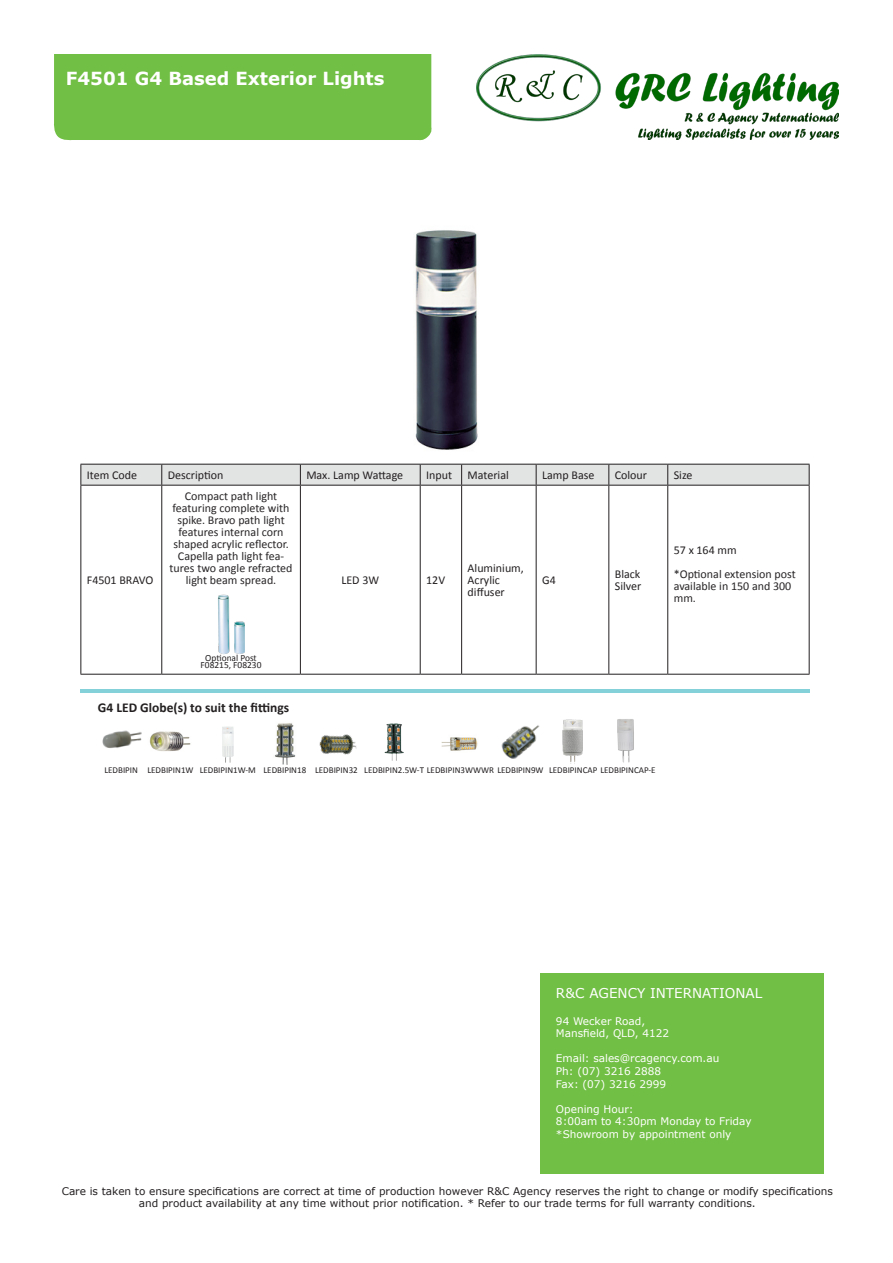
<style>
.page{position:relative;width:893px;height:1263px;background:#fff}
.page>*{position:absolute;margin:0;border:0;box-sizing:border-box;transform-origin:0 0}
.t1{font:700 18px "Verdana";color:#fff}
.t2{font:700 13.5px "Calibri";color:#231f20}
.t3{font:13.5px "Verdana";color:#fff}
.t4{font:12px/12px "Calibri";color:#282526;text-align:center}
.t5{font:12px/12px "Calibri";color:#231f20}
.t6{font:10.5px/12.6px "Verdana";color:#231f20;text-align:center}
.t7{font:10.5px/12.6px "Verdana";color:#fff}
.t8{font:9.45px/7.1px "Calibri";color:#231f20;text-align:center}
.t9{font:9px "Calibri";color:#231f20}
</style>
<div class="page">
<div style="left:54px;top:54px;width:378px;height:87px;background:#71bf44"></div>
<img style="left:477px;top:54px;width:362px;height:85px">
<div style="left:540px;top:973px;width:283px;height:201px;background:#71bf44"></div>
<svg style="left:80px;top:464px;width:730px;height:21px;background:#d6d7d7"></svg>
<hr style="left:161px;top:485px;width:1px;height:189px;background:#231f20">
<hr style="left:300px;top:485px;width:1px;height:189px;background:#231f20">
<hr style="left:420px;top:485px;width:1px;height:189px;background:#231f20">
<hr style="left:461px;top:485px;width:1px;height:189px;background:#231f20">
<hr style="left:536px;top:485px;width:1px;height:189px;background:#231f20">
<hr style="left:608px;top:485px;width:1px;height:189px;background:#231f20">
<hr style="left:667px;top:485px;width:1px;height:189px;background:#231f20">
<hr style="left:80px;top:485px;width:82px;height:1px;background:#231f20">
<hr style="left:80px;top:485px;width:1px;height:189px;background:#231f20">
<hr style="left:162px;top:485px;width:138px;height:1px;background:#231f20">
<hr style="left:300px;top:485px;width:120px;height:1px;background:#231f20">
<hr style="left:420px;top:485px;width:42px;height:1px;background:#231f20">
<hr style="left:462px;top:485px;width:74px;height:1px;background:#231f20">
<hr style="left:536px;top:485px;width:73px;height:1px;background:#231f20">
<hr style="left:609px;top:485px;width:59px;height:1px;background:#231f20">
<hr style="left:668px;top:485px;width:141px;height:1px;background:#231f20">
<hr style="left:809px;top:485px;width:1px;height:189px;background:#231f20">
<hr style="left:80px;top:674px;width:82px;height:1px;background:#231f20">
<hr style="left:162px;top:674px;width:138px;height:1px;background:#231f20">
<hr style="left:300px;top:674px;width:120px;height:1px;background:#231f20">
<hr style="left:420px;top:674px;width:42px;height:1px;background:#231f20">
<hr style="left:462px;top:674px;width:74px;height:1px;background:#231f20">
<hr style="left:536px;top:674px;width:73px;height:1px;background:#231f20">
<hr style="left:609px;top:674px;width:59px;height:1px;background:#231f20">
<hr style="left:668px;top:674px;width:141px;height:1px;background:#231f20">
<img style="left:218px;top:594px;width:27px;height:60px">
<hr style="left:80px;top:689px;width:729px;height:3px;background:#85d1d9">
<img style="left:102px;top:730px;width:40px;height:18px">
<img style="left:149px;top:731px;width:42px;height:20px">
<img style="left:222px;top:727px;width:12px;height:36px">
<img style="left:275px;top:723px;width:21px;height:42px">
<img style="left:319px;top:734px;width:38px;height:21px">
<img style="left:385px;top:723px;width:19px;height:38px">
<img style="left:442px;top:737px;width:36px;height:14px">
<img style="left:501px;top:725px;width:39px;height:34px">
<img style="left:562px;top:719px;width:21px;height:43px">
<img style="left:617px;top:719px;width:17px;height:44px">
<img style="left:415px;top:230px;width:63px;height:220px">
<h1 class="t1" style="left:66px;top:65px;width:320px">F4501 G4 Based Exterior Lights</h1>
<p class="t5" style="left:87px;top:469px;width:52px">Item Code</p>
<p class="t5" style="left:168px;top:469px;width:57px">Description</p>
<p class="t5" style="left:306px;top:469px;width:98px">Max. Lamp Wattage</p>
<p class="t5" style="left:426px;top:469px;width:27px">Input</p>
<p class="t5" style="left:468px;top:469px;width:43px">Material</p>
<p class="t5" style="left:542px;top:469px;width:54px">Lamp Base</p>
<p class="t5" style="left:615px;top:469px;width:34px">Colour</p>
<p class="t5" style="left:674px;top:469px;width:20px">Size</p>
<p class="t5" style="left:87px;top:574px;width:68px">F4501 BRAVO</p>
<p class="t4" style="left:170px;top:490px;width:124px">Compact path light featuring complete with spike. Bravo path light features internal corn shaped acrylic reflector.<br>Capella path light fea&shy;tures two angle refracted light beam spread.</p>
<p class="t5" style="left:341px;top:574px;width:39px">LED 3W</p>
<p class="t5" style="left:426px;top:574px;width:20px">12V</p>
<p class="t5" style="left:468px;top:562px;width:58px">Aluminium,<br>Acrylic diffuser</p>
<p class="t5" style="left:542px;top:574px;width:15px">G4</p>
<p class="t5" style="left:615px;top:568px;width:28px">Black<br>Silver</p>
<p class="t5" style="left:674px;top:544px;width:64px">57 x 164 mm</p>
<p class="t4" style="left:674px;top:568px;width:123px;text-align:left">*Optional extension post available in 150 and 300 mm.</p>
<p class="t8" style="left:201px;top:654px;width:62px">Optional Post<br>F08215, F08230</p>
<p class="t2" style="left:98px;top:698px;width:193px">G4 LED Globe(s) to suit the fittings</p>
<p class="t9" style="left:104px;top:764px;width:553px">LEDBIPIN LEDBIPIN1W LEDBIPIN1W-M LEDBIPIN18 LEDBIPIN32 LEDBIPIN2.5W-T LEDBIPIN3WWWR LEDBIPIN9W LEDBIPINCAP LEDBIPINCAP-E</p>
<p class="t3" style="left:556px;top:983px;width:208px">R&amp;C AGENCY INTERNATIONAL</p>
<p class="t7" style="left:556px;top:1014px;width:115px">94 Wecker Road,<br>Mansfield, QLD, 4122</p>
<p class="t7" style="left:556px;top:1052px;width:165px">Email: sales@rcagency.com.au<br>Ph: (07) 3216 2888<br>Fax: (07) 3216 2999</p>
<p class="t7" style="left:556px;top:1102px;width:197px">Opening Hour:<br>8:00am to 4:30pm Monday to Friday *Showroom by appointment only</p>
<p class="t6" style="left:62px;top:1184px;width:773px">Care is taken to ensure specifications are correct at time of production however R&amp;C Agency reserves the right to change or modify specifications and product availability at any time without prior notification. * Refer to our trade terms for full warranty conditions.</p>
</div>
